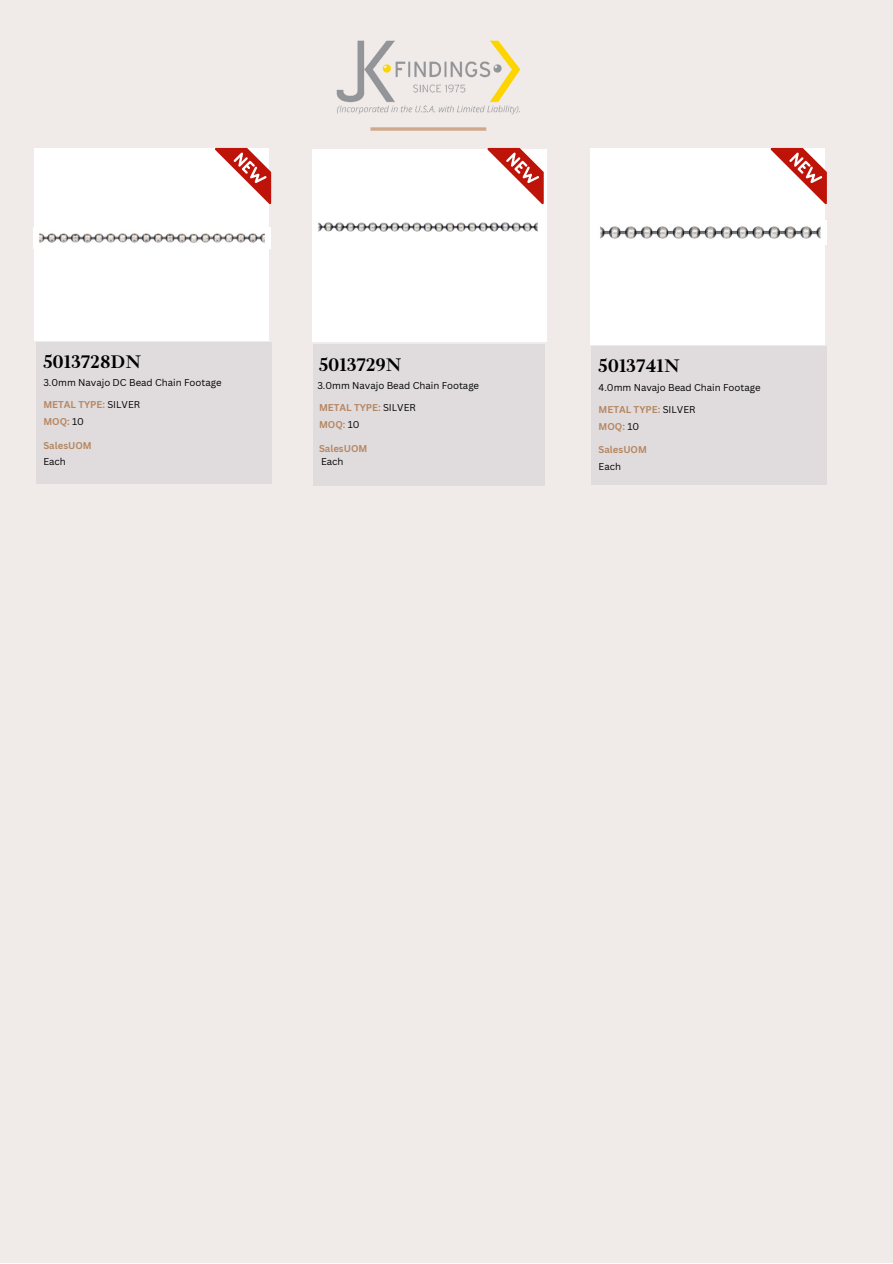
<style>
.page{position:relative;width:893px;height:1264px;background:#fff}
.page>*{position:absolute;margin:0;border:0;box-sizing:border-box;transform-origin:0 0}
.t1{font:700 18.75px "Ibarra Real Nova";color:#000}
.t2{font:9.6px "Canva Sans";color:#000}
.t3{font:700 9.6px/17px "Canva Sans";color:#b68763}
.s1{font-weight:400;color:#000}
</style>
<div class="page">
<div style="left:0;top:0;width:892px;height:1262px;background:#f0ebe9"></div>
<div style="left:591px;top:346px;width:235px;height:138px;background:#e0dcdd"></div>
<svg style="left:370px;top:127px;width:116px;height:4px"></svg>
<img style="left:336px;top:41px;width:184px;height:73px">
<div style="left:312px;top:344px;width:232px;height:141px;background:#e0dcdd"></div>
<div style="left:590px;top:148px;width:235px;height:196px;background:#fff"></div>
<div style="left:312px;top:149px;width:234px;height:192px;background:#fff"></div>
<img style="left:318px;top:222px;width:220px;height:10px">
<img style="left:600px;top:221px;width:226px;height:23px">
<svg style="left:487px;top:148px;width:56px;height:56px"></svg>
<svg style="left:770px;top:148px;width:56px;height:56px"></svg>
<div style="left:36px;top:342px;width:235px;height:142px;background:#e0dcdd"></div>
<div style="left:35px;top:148px;width:234px;height:192px;background:#fff"></div>
<img style="left:34px;top:227px;width:237px;height:21px">
<svg style="left:215px;top:148px;width:56px;height:56px"></svg>
<h1 class="t1" style="left:43px;top:350px;width:99px">5013728DN</h1>
<p class="t2" style="left:43px;top:376px;width:180px">3.0mm Navajo DC Bead Chain Footage</p>
<p class="t3" style="left:43px;top:395px;width:98px">METAL TYPE: <span class="s1">SILVER<br></span>MOQ: <span class="s1">10</span></p>
<p class="t3" style="left:43px;top:436px;width:50px">SalesUOM</p>
<p class="t2" style="left:43px;top:454px;width:24px">Each</p>
<p class="t2" style="left:321px;top:455px;width:24px">Each</p>
<h1 class="t1" style="left:319px;top:353px;width:84px">5013729N</h1>
<p class="t2" style="left:317px;top:378px;width:163px">3.0mm Navajo Bead Chain Footage</p>
<p class="t3" style="left:319px;top:399px;width:98px">METAL TYPE: <span class="s1">SILVER<br></span>MOQ: <span class="s1">10</span></p>
<p class="t3" style="left:319px;top:439px;width:50px">SalesUOM</p>
<h1 class="t1" style="left:598px;top:354px;width:82px">5013741N</h1>
<p class="t2" style="left:598px;top:381px;width:163px">4.0mm Navajo Bead Chain Footage</p>
<p class="t3" style="left:598px;top:400px;width:98px">METAL TYPE: <span class="s1">SILVER<br></span>MOQ: <span class="s1">10</span></p>
<p class="t3" style="left:598px;top:441px;width:50px">SalesUOM</p>
<p class="t2" style="left:598px;top:459px;width:24px">Each</p>
</div>
